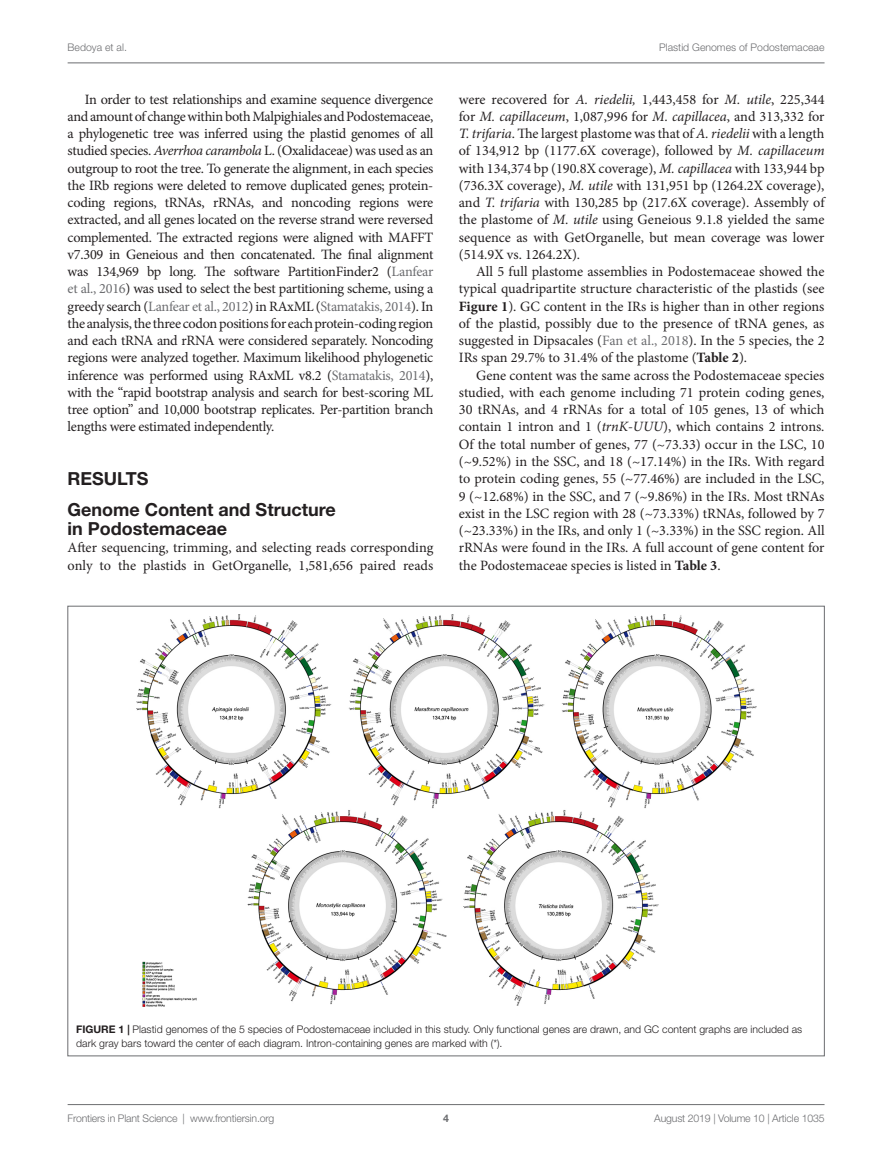
<style>
.page{position:relative;width:893px;height:1170px;background:#fff}
.page>*{position:absolute;margin:0;border:0;box-sizing:border-box;transform-origin:0 0}
._2{font:700 18px/18.8px "Helvetica Neue LT Std";color:#231f20}
._1{font:700 18px "Helvetica Neue LT Std";color:#231f20}
.T{font:14.25px/17.2px "Minion Pro";letter-spacing:-.005em;color:#231f20;text-align:justify}
.T1{font:14.25px/17.2px "Minion Pro";color:#231f20}
.FC{font:300 10.5px/14.2px "Helvetica Neue LT Std";color:#231f20}
.t1{font:300 10.5px "Helvetica Neue LT Std";letter-spacing:-.015em;color:#6c6d70}
.t2{font:700 10.5px "Helvetica Neue LT Std";color:#6c6d70}
.s1{font-style:italic}
.s2{color:#6c6d70}
.s3{font-weight:700}
</style>
<div class="page">
<hr style="left:68px;top:63px;width:756px;height:1px;background:#6c6d70">
<hr style="left:68px;top:1104px;width:756px;height:1px;background:#6c6d70">
<img style="left:136px;top:614px;width:620px;height:392px">
<p class="t1" style="left:68px;top:41px;width:61px">Bedoya et al.</p>
<p class="t1" style="left:659px;top:41px;width:167px">Plastid Genomes of Podostemaceae</p>
<p class="T" style="left:68px;top:90px;width:367px;text-indent:17px">In order to test relationships and examine sequence divergence and amount of change within both Malpighiales and Podostemaceae, a phylogenetic tree was inferred using the plastid genomes of all studied species. <span class="s1">Averrhoa carambola</span> L. (Oxalidaceae) was used as an outgroup to root the tree. To generate the alignment, in each species the IRb regions were deleted to remove duplicated genes; protein&shy;coding regions, tRNAs, rRNAs, and noncoding regions were extracted, and all genes located on the reverse strand were reversed complemented. The extracted regions were aligned with MAFFT v7.309 in Geneious and then concatenated. The final alignment was 134,969 bp long. The software PartitionFinder2 (<span class="s2">Lanfear et al., 2016</span>) was used to select the best partitioning scheme, using a greedy search (<span class="s2">Lanfear et al., 2012</span>) in RAxML (<span class="s2">Stamatakis, 2014</span>). In the analysis, the three codon positions for each protein-coding region and each tRNA and rRNA were considered separately. Noncoding regions were analyzed together. Maximum likelihood phylogenetic inference was performed using RAxML v8.2 (<span class="s2">Stamatakis, 2014</span>), with the “rapid bootstrap analysis and search for best-scoring ML tree option” and 10,000 bootstrap replicates. Per-partition branch lengths were estimated independently.</p>
<p class="_1" style="left:68px;top:467px;width:83px">RESULTS</p>
<p class="_2" style="left:68px;top:500px;width:270px">Genome Content and Structure in Podostemaceae</p>
<p class="T1" style="left:68px;top:539px;width:367px">After sequencing, trimming, and selecting reads corresponding only to the plastids in GetOrganelle, 1,581,656 paired reads</p>
<p class="T1" style="left:459px;top:90px;width:367px;text-align:justify">were recovered for <span class="s1">A. riedelii,</span> 1,443,458 for <span class="s1">M. utile</span>, 225,344 for <span class="s1">M. capillaceum</span>, 1,087,996 for <span class="s1">M. capillacea</span>, and 313,332 for <span class="s1">T. trifaria</span>. The largest plastome was that of <span class="s1">A. riedelii</span> with a length of 134,912 bp (1177.6X coverage), followed by <span class="s1">M. capillaceum </span>with 134,374 bp (190.8X coverage), <span class="s1">M. capillacea</span> with 133,944 bp (736.3X coverage), <span class="s1">M. utile</span> with 131,951 bp (1264.2X coverage), and <span class="s1">T. trifaria</span> with 130,285 bp (217.6X coverage). Assembly of the plastome of <span class="s1">M. utile</span> using Geneious 9.1.8 yielded the same sequence as with GetOrganelle, but mean coverage was lower (514.9X vs. 1264.2X).</p>
<p class="T" style="left:459px;top:263px;width:367px;text-indent:17px">All 5 full plastome assemblies in Podostemaceae showed the typical quadripartite structure characteristic of the plastids (see <span class="s3">Figure 1</span>). GC content in the IRs is higher than in other regions of the plastid, possibly due to the presence of tRNA genes, as suggested in Dipsacales (<span class="s2">Fan et al., 2018</span>). In the 5 species, the 2<br>IRs span 29.7% to 31.4% of the plastome (<span class="s3">Table 2</span>).</p>
<p class="T" style="left:459px;top:366px;width:367px;text-indent:17px">Gene content was the same across the Podostemaceae species studied, with each genome including 71 protein coding genes, 30 tRNAs, and 4 rRNAs for a total of 105 genes, 13 of which contain 1 intron and 1 (<span class="s1">trnK-UUU</span>), which contains 2 introns.<br>Of the total number of genes, 77 (~73.33) occur in the LSC, 10 (~9.52%) in the SSC, and 18 (~17.14%) in the IRs. With regard to protein coding genes, 55 (~77.46%) are included in the LSC, 9 (~12.68%) in the SSC, and 7 (~9.86%) in the IRs. Most tRNAs exist in the LSC region with 28 (~73.33%) tRNAs, followed by 7 (~23.33%) in the IRs, and only 1 (~3.33%) in the SSC region. All rRNAs were found in the IRs. A full account of gene content for the Podostemaceae species is listed in <span class="s3">Table 3</span>.</p>
<p class="FC" style="left:76px;top:1021px;width:727px"><span class="s3">FIGURE 1 |</span> Plastid genomes of the 5 species of Podostemaceae included in this study. Only functional genes are drawn, and GC content graphs are included as dark gray bars toward the center of each diagram. Intron-containing genes are marked with (*).</p>
<p class="t1" style="left:68px;top:1111px;width:208px">Frontiers in Plant Science | www.frontiersin.org</p>
<p class="t2" style="left:443px;top:1111px;width:7px">4</p>
<p class="t1" style="left:654px;top:1111px;width:172px">August 2019 | Volume 10 | Article 1035</p>
</div>
